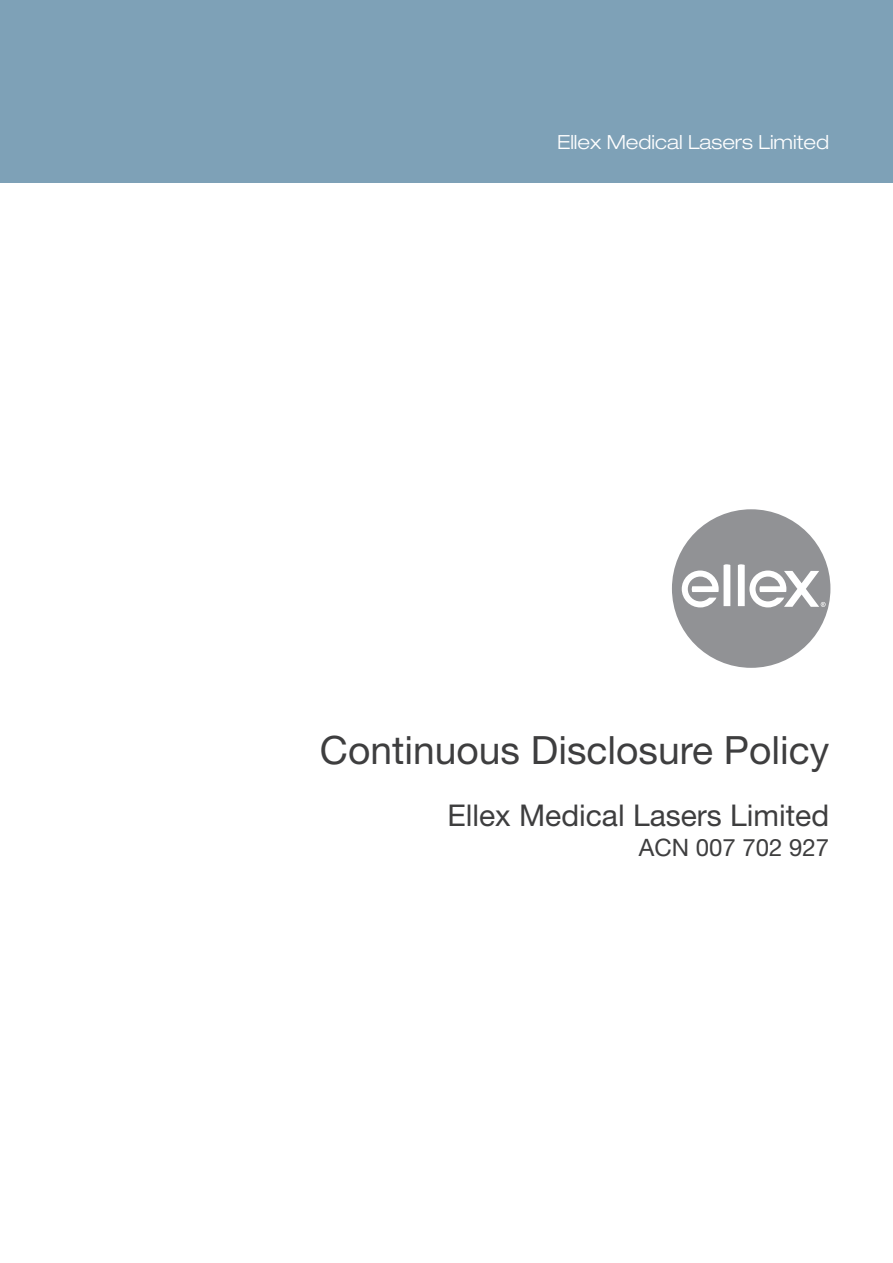
<style>
.page{position:relative;width:893px;height:1263px;background:#fff}
.page>*{position:absolute;margin:0;border:0;box-sizing:border-box;transform-origin:0 0}
.t1{font:39px "Helvetica Neue";color:#3e3e3f}
.t2{font:30px "Helvetica Neue";color:#3e3e3f}
.t3{font:24px "Helvetica Neue";color:#3e3e3f}
.t4{font:300 expanded 19.5px "Helvetica Neue";color:#fff}
</style>
<div class="page">
<div style="left:0;top:0;width:893px;height:183px;background:#7ea1b7"></div>
<div style="left:672px;top:509px;width:158px;height:159px;background:#919295;border-radius:50%"></div>
<svg style="left:682px;top:564px;width:48px;height:43px"></svg>
<svg style="left:738px;top:564px;width:88px;height:43px"></svg>
<p class="t4" style="left:557px;top:130px;width:274px">Ellex Medical Lasers Limited</p>
<p class="t1" style="left:320px;top:727px;width:511px">Continuous Disclosure Policy</p>
<p class="t2" style="left:447px;top:797px;width:383px">Ellex Medical Lasers Limited</p>
<p class="t3" style="left:639px;top:833px;width:192px">ACN 007 702 927</p>
</div>
